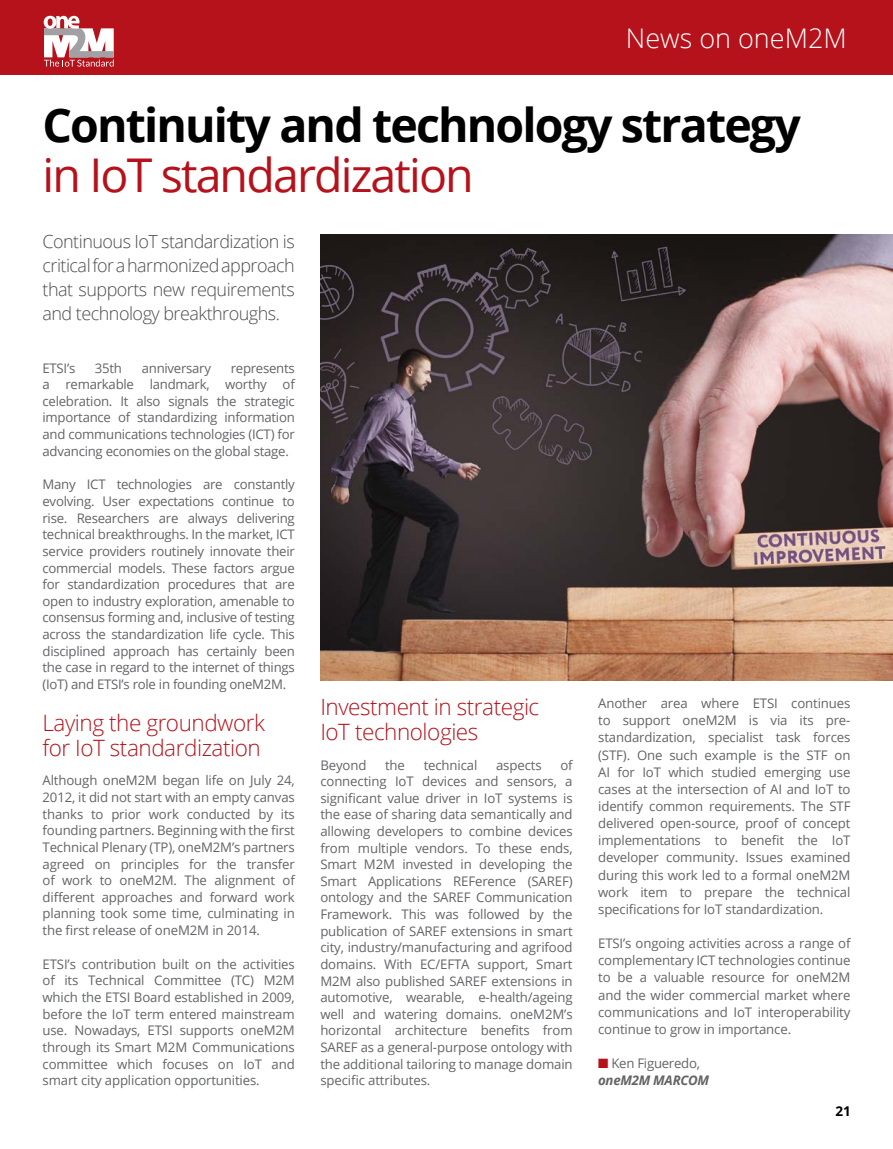
<style>
.page{position:relative;width:893px;height:1149px;background:#fff}
.page>*{position:absolute;margin:0;border:0;box-sizing:border-box;transform-origin:0 0}
.P_21_oneM2M_H2_Titre{font:700 46.5px/49.5px "Open Sans";letter-spacing:-.04em;color:#000}
.P_21_oneM2M_H1{font:300 27px "Open Sans";color:#fff}
.t1{font:300 22.5px/25px "Open Sans";letter-spacing:-.02em;color:#b5121b}
.t2{font:300 18px/24px "Open Sans";letter-spacing:-.03em;color:#4d4d4f;text-align:justify}
.t3{font:700 13.5px "Open Sans";color:#000}
.t4{font:13.2px/16.6px "Open Sans";letter-spacing:-.01em;color:#636466;text-align:justify}
.s1{font-weight:400;color:#b5121b}
.s2{color:#b5121b}
.s3{font-weight:700;font-style:italic}
</style>
<div class="page">
<div style="left:0;top:0;width:893px;height:74px;background:#b5121b"></div>
<svg style="left:44px;top:16px;width:70px;height:51px"></svg>
<img style="left:320px;top:234px;width:573px;height:446px">
<h1 class="P_21_oneM2M_H1" style="left:626px;top:20px;width:222px">News on oneM2M</h1>
<h2 class="P_21_oneM2M_H2_Titre" style="left:43px;top:99px;width:760px">Continuity and technology strategy <span class="s1">in IoT standardization</span></h2>
<p class="t2" style="left:43px;top:229px;width:254px">Continuous IoT standardization is critical for a harmonized approach that supports new requirements and technology breakthroughs.</p>
<p class="t4" style="left:43px;top:359px;width:34px">ETSI’s</p>
<p class="t4" style="left:95px;top:359px;width:29px">35th</p>
<p class="t4" style="left:142px;top:359px;width:71px">anniversary</p>
<p class="t4" style="left:43px;top:359px;width:254px;text-indent:188px">represents a remarkable landmark, worthy of celebration. It also signals the strategic importance of standardizing information and communications technologies (ICT) for advancing economies on the global stage.</p>
<p class="t4" style="left:43px;top:476px;width:254px">Many ICT technologies are constantly evolving. User expectations continue to rise. Researchers are always delivering technical breakthroughs. In the market, ICT service providers routinely innovate their commercial models. These factors argue for standardization procedures that are open to industry exploration, amenable to consensus forming and, inclusive of testing across the standardization life cycle. This disciplined approach has certainly been the case in regard to the internet of things (IoT) and ETSI’s role in founding oneM2M.</p>
<p class="t1" style="left:43px;top:709px;width:224px">Laying the groundwork for IoT standardization</p>
<p class="t4" style="left:43px;top:771px;width:254px">Although oneM2M began life on July 24, 2012, it did not start with an empty canvas thanks to prior work conducted by its founding partners. Beginning with the first Technical Plenary (TP), oneM2M’s partners agreed on principles for the transfer of work to oneM2M. The alignment of different approaches and forward work planning took some time, culminating in the first release of oneM2M in 2014.</p>
<p class="t4" style="left:43px;top:954px;width:254px">ETSI’s contribution built on the activities of its Technical Committee (TC) M2M which the ETSI Board established in 2009, before the IoT term entered mainstream use. Nowadays, ETSI supports oneM2M through its Smart M2M Communications committee which focuses on IoT and smart city application opportunities.</p>
<p class="t1" style="left:320px;top:693px;width:220px">Investment in strategic<br>IoT technologies</p>
<p class="t4" style="left:320px;top:755px;width:48px">Beyond</p>
<p class="t4" style="left:385px;top:755px;width:21px">the</p>
<p class="t4" style="left:424px;top:755px;width:55px">technical</p>
<p class="t4" style="left:496px;top:755px;width:47px">aspects</p>
<p class="t4" style="left:320px;top:755px;width:254px;text-indent:240px">of connecting IoT devices and sensors, a significant value driver in IoT systems is the ease of sharing data semantically and allowing developers to combine devices from multiple vendors. To these ends, Smart M2M invested in developing the Smart Applications REFerence (SAREF) ontology and the SAREF Communication Framework. This was followed by the publication of SAREF extensions in smart city, industry/manufacturing and agrifood domains. With EC/EFTA support, Smart M2M also published SAREF extensions in automotive, wearable, e-health/ageing well and watering domains. oneM2M’s horizontal architecture benefits from SAREF as a general-purpose ontology with the additional tailoring to manage domain specific attributes.</p>
<p class="t4" style="left:598px;top:694px;width:254px;line-height:17.1px">Another area where ETSI continues to support oneM2M is via its pre&shy;standardization, specialist task forces (STF). One such example is the STF on AI for IoT which studied emerging use cases at the intersection of AI and IoT to identify common requirements. The STF delivered open-source, proof of concept implementations to benefit the IoT developer community. Issues examined during this work led to a formal oneM2M work item to prepare the technical specifications for IoT standardization.</p>
<p class="t4" style="left:598px;top:934px;width:254px;line-height:17.1px">ETSI’s ongoing activities across a range of complementary ICT technologies continue to be a valuable resource for oneM2M and the wider commercial market where communications and IoT interoperability continue to grow in importance.</p>
<p class="t4" style="left:598px;top:1053px;width:113px;line-height:17.1px"><span class="s2">■</span> Ken Figueredo, <span class="s3">oneM2M MARCOM</span></p>
<p class="t3" style="left:835px;top:1101px;width:17px">21</p>
</div>
